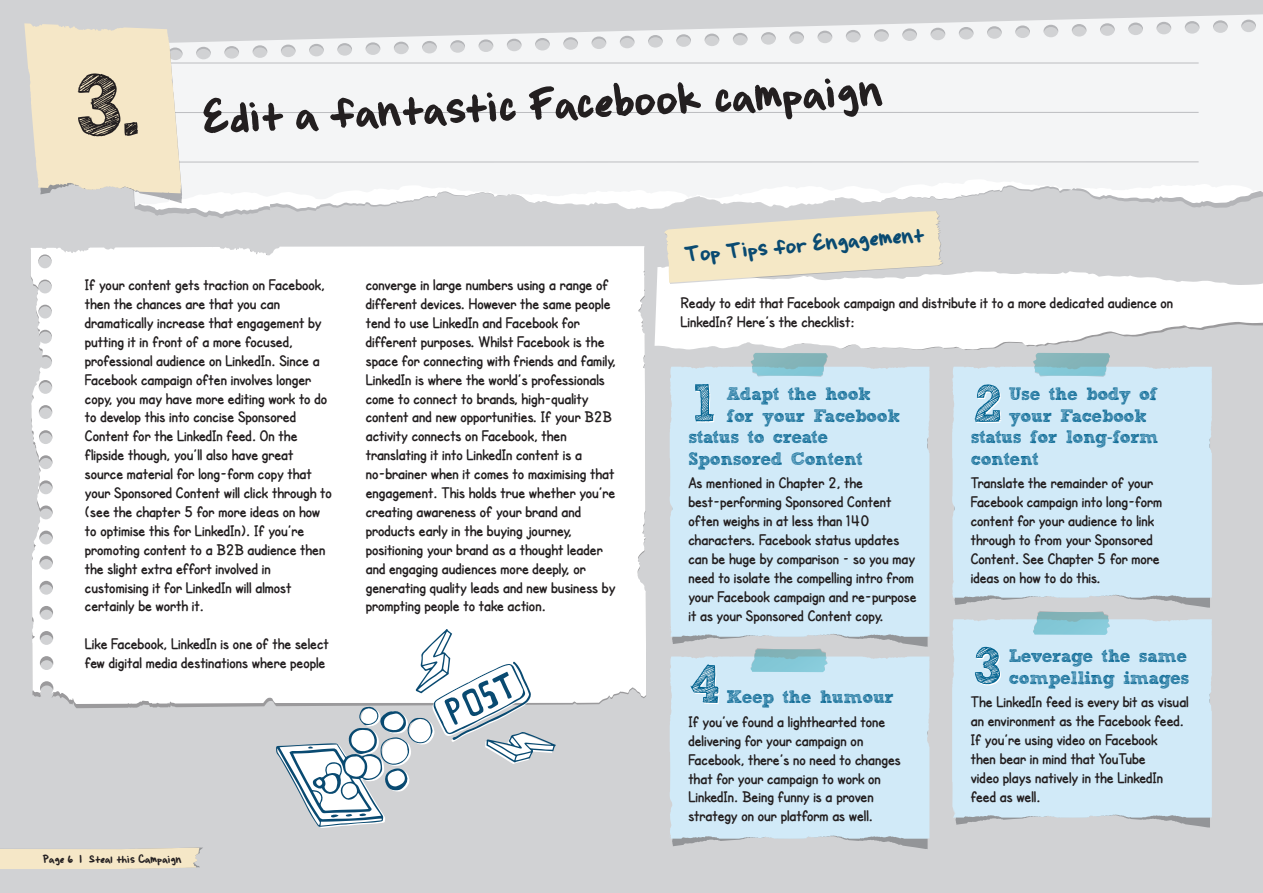
<style>
.page{position:relative;width:1263px;height:893px;background:#d1d2d4}
.page>*{position:absolute;margin:0;border:0;box-sizing:border-box;transform-origin:0 0}
.t1{font:49.2px "Brianne'shand";color:#231f20}
.t2{font:24px "Brianne'shand";color:#094a71}
.t3{font:700 18px/21.6px "freeversion Sketch Block";letter-spacing:-.02em;color:#026390}
.t4{font:700 15.75px/18.9px "SF Cartoonist Hand";color:#231f20}
.t5{font:12px "Brianne'shand";color:#231f20}
.s1{font-family:"Myriad Pro";font-weight:400}
</style>
<div class="page">
<svg style="left:955px;top:819px;width:255px;height:9px"></svg>
<div style="left:952px;top:619px;width:260px;height:200px;background:#d1eaf8"></div>
<svg style="left:654px;top:267px;width:609px;height:83px"></svg>
<div style="left:31px;top:246px;width:615px;height:458px;background:#fff"></div>
<svg style="left:672px;top:637px;width:255px;height:10px"></svg>
<div style="left:670px;top:367px;width:259px;height:270px;background:#d1eaf8"></div>
<svg style="left:751px;top:353px;width:77px;height:24px;background:#8cbfc8"></svg>
<svg style="left:672px;top:839px;width:255px;height:10px"></svg>
<div style="left:670px;top:656px;width:259px;height:183px;background:#d1eaf8"></div>
<svg style="left:751px;top:648px;width:77px;height:24px;background:#8cc3ce"></svg>
<svg style="left:954px;top:598px;width:256px;height:10px"></svg>
<div style="left:952px;top:367px;width:260px;height:231px;background:#d1eaf8"></div>
<svg style="left:1033px;top:353px;width:77px;height:24px;background:#8cbfc8"></svg>
<svg style="left:1033px;top:611px;width:77px;height:24px;background:#8cc3cf"></svg>
<svg style="left:276px;top:629px;width:280px;height:199px"></svg>
<svg style="left:695px;top:384px;width:20px;height:39px"></svg>
<svg style="left:974px;top:384px;width:27px;height:39px"></svg>
<svg style="left:975px;top:647px;width:26px;height:38px"></svg>
<svg style="left:690px;top:664px;width:29px;height:40px"></svg>
<svg style="left:664px;top:219px;width:279px;height:65px;background:#f0e6cc"></svg>
<svg style="left:155px;top:214px;width:785px;height:5px"></svg>
<svg style="left:134px;top:206px;width:1096px;height:8px"></svg>
<svg style="left:134px;top:14px;width:1129px;height:192px;background:#eff0f1"></svg>
<hr style="left:63px;top:63px;width:1135px;height:1px;background:#bcbdc0">
<hr style="left:63px;top:161px;width:1135px;height:1px;background:#bcbdc0">
<hr style="left:63px;top:112px;width:1135px;height:1px;background:#bcbdc0">
<svg style="left:0;top:847px;width:203px;height:22px;background:#efe3c7"></svg>
<svg style="left:24px;top:23px;width:158px;height:180px;background:#eee3ca"></svg>
<h1 class="t1" style="left:202px;top:89px;width:683px;rotate:-2deg">Edit a fantastic Facebook campaign</h1>
<p class="t4" style="left:85px;top:275px;width:248px">If your content gets traction on Facebook, then the chances are that you can dramatically increase that engagement by putting it in front of a more focused, professional audience on LinkedIn. Since a Facebook campaign often involves longer copy, you may have more editing work to do to develop this into concise Sponsored Content for the LinkedIn feed. On the flipside though, you’ll also have great source material for long-form copy that your Sponsored Content will click through to (see the chapter 5 for more ideas on how to optimise this for LinkedIn). If you’re promoting content to a B2B audience then the slight extra effort involved in customising it for LinkedIn will almost certainly be worth it.</p>
<p class="t4" style="left:85px;top:634px;width:245px">Like Facebook, LinkedIn is one of the select few digital media destinations where people</p>
<p class="t4" style="left:366px;top:275px;width:252px">converge in large numbers using a range of different devices. However the same people tend to use LinkedIn and Facebook for different purposes. Whilst Facebook is the space for connecting with friends and family, LinkedIn is where the world’s professionals come to connect to brands, high-quality content and new opportunities. If your B2B activity connects on Facebook, then translating it into LinkedIn content is a no-brainer when it comes to maximising that engagement. This holds true whether you’re creating awareness of your brand and products early in the buying journey, positioning your brand as a thought leader and engaging audiences more deeply, or generating quality leads and new business by prompting people to take action.</p>
<p class="t5" style="left:43px;top:852px;width:141px">Page 6 I Steal this Campaign</p>
<h2 class="t2" style="left:683px;top:242px;width:242px;rotate:-5deg">Top Tips for Engagement</h2>
<p class="t4" style="left:680px;top:293px;width:494px">Ready to edit that Facebook campaign and distribute it to a more dedicated audience on<br>LinkedIn? Here’s the checklist:</p>
<p class="t3" style="left:726px;top:385px;width:146px">Adapt the hook</p>
<p class="t3" style="left:726px;top:407px;width:175px">for your Facebook</p>
<p class="t3" style="left:688px;top:428px;width:141px">status to create</p>
<p class="t3" style="left:688px;top:450px;width:176px">Sponsored Content</p>
<p class="t4" style="left:688px;top:473px;width:230px">As mentioned in Chapter 2, the best-performing Sponsored Content often weighs in at less than 140 characters. Facebook status updates can be huge by comparison – so you may need to isolate the compelling intro from your Facebook campaign and re-purpose it as your Sponsored Content copy.</p>
<p class="t3" style="left:726px;top:688px;width:169px">Keep the humour</p>
<p class="t4" style="left:688px;top:712px;width:214px">If you’ve found a lighthearted tone delivering for your campaign on Facebook, there’s no need to changes that for your campaign to work on LinkedIn. Being funny is a proven strategy on our platform as well.</p>
<p class="t3" style="left:1009px;top:385px;width:151px">Use the body of</p>
<p class="t3" style="left:1009px;top:407px;width:139px">your Facebook</p>
<p class="t3" style="left:971px;top:428px;width:189px">status for long<span class="s1">-</span>form</p>
<p class="t3" style="left:971px;top:450px;width:70px">content</p>
<p class="t4" style="left:971px;top:473px;width:193px">Translate the remainder of your<br>Facebook campaign into long-form content for your audience to link through to from your Sponsored<br>Content. See Chapter 5 for more ideas on how to do this.</p>
<p class="t3" style="left:1009px;top:647px;width:182px">Leverage the same compelling images</p>
<p class="t4" style="left:971px;top:692px;width:220px">The LinkedIn feed is every bit as visual an environment as the Facebook feed.<br>If you’re using video on Facebook<br>then bear in mind that YouTube<br>video plays natively in the LinkedIn feed as well.</p>
</div>
